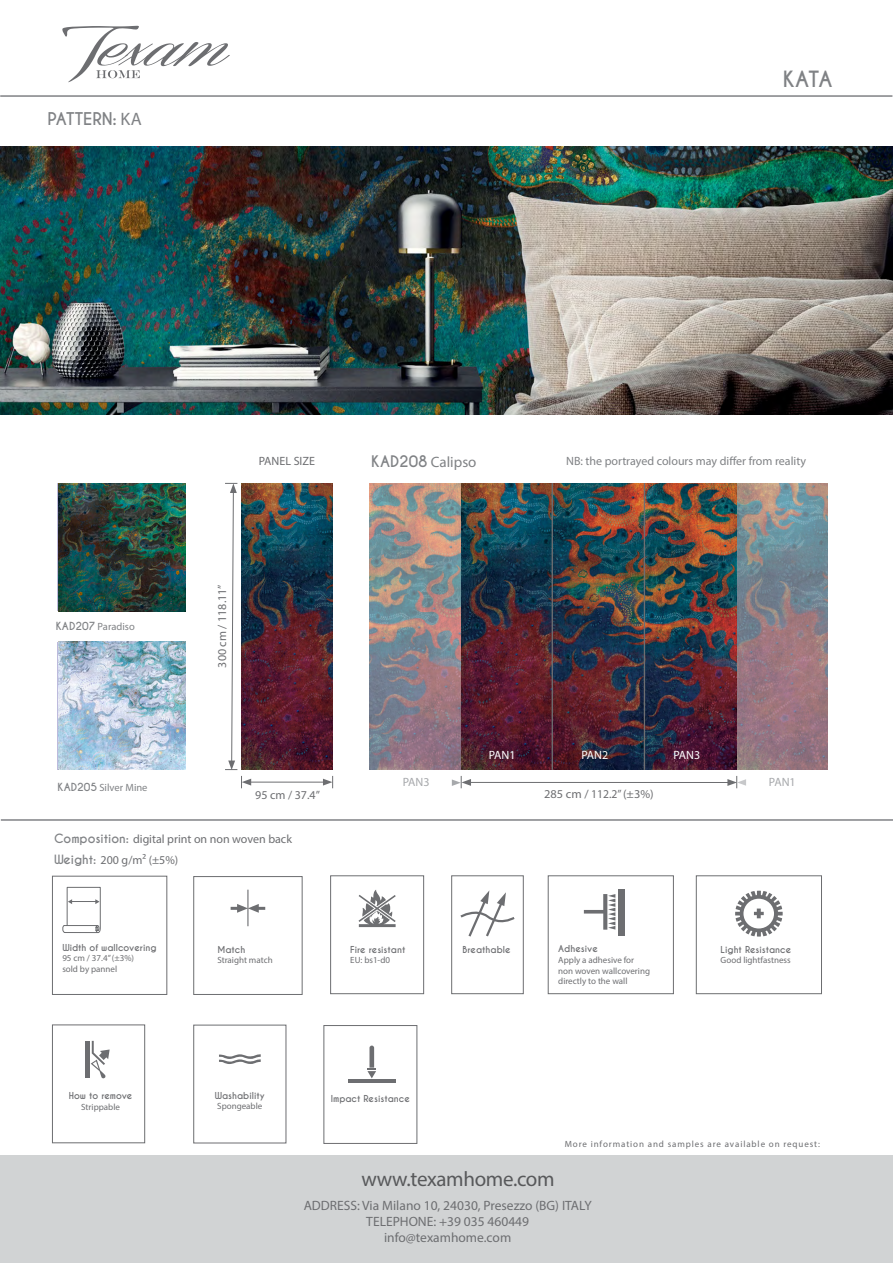
<style>
.page{position:relative;width:893px;height:1263px;background:#fff}
.page>*{position:absolute;margin:0;border:0;box-sizing:border-box;transform-origin:0 0}
.t1{font:21px "Myriad Pro";letter-spacing:-.015em;color:#58595b}
.t2{font:700 21px "Caviar Dreams";color:#808285}
.t3{font:700 16.5px "Caviar Dreams";color:#808285}
.t4{font:15px "Myriad Pro";color:#808285}
.t5{font:13.5px/16.2px "Myriad Pro";color:#6d6e71;text-align:center}
.t6{font:12px "Myriad Pro";color:#6d6e71}
.t7{font:12px "Myriad Pro";color:#808285}
.t8{font:12px "Myriad Pro";letter-spacing:-.04em;color:#fff}
.t9{font:12px "Myriad Pro";letter-spacing:-.04em;color:#a7a9ac}
.t10{font:10.5px "Myriad Pro";color:#808285}
.t11{font:9px/10.8px "Myriad Pro";color:#6d6e71}
.t12{font:700 9px "Caviar Dreams";color:#6d6e71}
.t13{font:9px "Myriad Pro";letter-spacing:.1em;color:#6d6e71}
.s1{font-family:"Myriad Pro";font-weight:400;font-size:18px}
.s2{font-family:"Caviar Dreams";font-weight:700}
.s3{font-family:"Caviar Dreams";font-weight:700;color:#808285}
</style>
<div class="page">
<svg style="left:62px;top:26px;width:168px;height:57px"></svg>
<img style="left:58px;top:483px;width:127px;height:128px">
<img style="left:0;top:147px;width:892px;height:268px">
<hr style="left:0;top:95px;width:892px;height:2px;background:#808285">
<hr style="left:1px;top:819px;width:892px;height:2px;background:#808285">
<div style="left:0;top:1155px;width:893px;height:108px;background:#d1d3d4"></div>
<hr style="left:247px;top:890px;width:1px;height:36px;background:#6d6e71">
<svg style="left:231px;top:904px;width:34px;height:9px"></svg>
<div style="left:194px;top:876px;width:108px;height:119px;border:1px solid #6d6e71"></div>
<svg style="left:62px;top:887px;width:39px;height:46px"></svg>
<div style="left:52px;top:876px;width:115px;height:119px;border:1px solid #6d6e71"></div>
<svg style="left:358px;top:890px;width:38px;height:37px"></svg>
<div style="left:330px;top:875px;width:94px;height:119px;border:1px solid #6d6e71"></div>
<svg style="left:460px;top:890px;width:55px;height:47px"></svg>
<div style="left:451px;top:875px;width:72px;height:119px;border:1px solid #6d6e71"></div>
<div style="left:618px;top:889px;width:7px;height:46px;background:#6d6e71"></div>
<svg style="left:584px;top:894px;width:31px;height:36px"></svg>
<div style="left:548px;top:875px;width:126px;height:119px;border:1px solid #6d6e71"></div>
<svg style="left:735px;top:891px;width:48px;height:45px"></svg>
<div style="left:696px;top:875px;width:126px;height:119px;border:1px solid #6d6e71"></div>
<div style="left:85px;top:1041px;width:5px;height:36px;background:#6d6e71"></div>
<svg style="left:91px;top:1041px;width:19px;height:38px"></svg>
<div style="left:52px;top:1025px;width:93px;height:118px;border:1px solid #6d6e71"></div>
<svg style="left:219px;top:1054px;width:42px;height:10px"></svg>
<img style="left:370px;top:483px;width:458px;height:287px">
<img style="left:461px;top:483px;width:275px;height:287px">
<hr style="left:552px;top:483px;width:1px;height:287px;background:#6d6e71">
<hr style="left:644px;top:483px;width:1px;height:287px;background:#6d6e71">
<hr style="left:469px;top:782px;width:261px;height:1px;background:#6d6e71">
<img style="left:241px;top:483px;width:92px;height:287px">
<hr style="left:249px;top:782px;width:76px;height:1px;background:#6d6e71">
<svg style="left:323px;top:776px;width:10px;height:12px"></svg>
<svg style="left:241px;top:776px;width:10px;height:12px"></svg>
<svg style="left:225px;top:483px;width:12px;height:287px"></svg>
<svg style="left:452px;top:776px;width:19px;height:12px"></svg>
<svg style="left:727px;top:776px;width:19px;height:12px"></svg>
<img style="left:58px;top:642px;width:127px;height:127px">
<hr style="left:348px;top:1079px;width:47px;height:4px;background:#6d6e71">
<svg style="left:367px;top:1045px;width:9px;height:33px"></svg>
<h2 class="t3" style="left:48px;top:109px;width:96px">Pattern: <span class="s1">ka</span></h2>
<h1 class="t2" style="left:783px;top:66px;width:50px">kata</h1>
<h3 class="t6" style="left:259px;top:453px;width:58px">PANEL SIZE</h3>
<h3 class="t4" style="left:371px;top:453px;width:107px"><span class="s2">KAD208</span> Calipso</h3>
<h3 class="t7" style="left:566px;top:453px;width:241px">NB: the portrayed colours may differ from reality</h3>
<p class="t10" style="left:56px;top:620px;width:80px"><span class="s2">KAD207</span> Paradiso</p>
<h3 class="t6" style="left:215px;top:667px;width:85px;rotate:-90deg">300 cm / 118.11”</h3>
<p class="t10" style="left:58px;top:781px;width:92px"><span class="s2">KAD205</span> Silver Mine</p>
<h3 class="t6" style="left:255px;top:787px;width:66px">95 cm / 37.4”</h3>
<h3 class="t6" style="left:54px;top:832px;width:240px"><span class="s3">composition:</span> digital print on non woven back</h3>
<h3 class="t6" style="left:54px;top:852px;width:126px"><span class="s3">Weight:</span> 200 g/m² (±5%)</h3>
<p class="t12" style="left:62px;top:942px;width:96px">Width of wallcovering</p>
<p class="t11" style="left:62px;top:953px;width:73px">95 cm / 37.4” (±3%) sold by pannel</p>
<p class="t12" style="left:217px;top:944px;width:29px">Match</p>
<p class="t11" style="left:217px;top:955px;width:57px">Straight match</p>
<h3 class="t8" style="left:489px;top:747px;width:28px">PAN1</h3>
<h3 class="t8" style="left:581px;top:747px;width:28px">PAN2</h3>
<h3 class="t8" style="left:674px;top:747px;width:28px">PAN3</h3>
<h3 class="t6" style="left:544px;top:786px;width:111px">285 cm / 112.2” (±3%)</h3>
<h3 class="t9" style="left:403px;top:774px;width:28px">PAN3</h3>
<h3 class="t9" style="left:769px;top:774px;width:28px">PAN1</h3>
<p class="t12" style="left:350px;top:944px;width:57px">Fire resistant</p>
<p class="t11" style="left:350px;top:955px;width:41px">EU: bs1-d0</p>
<p class="t12" style="left:463px;top:944px;width:50px">Breathable</p>
<p class="t12" style="left:558px;top:943px;width:41px">Adhesive</p>
<p class="t11" style="left:558px;top:954px;width:93px">Apply a adhesive for non woven wallcovering directly to the wall</p>
<p class="t12" style="left:721px;top:944px;width:72px">Light Resistance</p>
<p class="t11" style="left:721px;top:955px;width:72px">Good lightfastness</p>
<p class="t12" style="left:69px;top:1090px;width:65px">How to remove</p>
<p class="t11" style="left:81px;top:1101px;width:40px">Strippable</p>
<p class="t12" style="left:215px;top:1090px;width:51px">Washability</p>
<p class="t11" style="left:217px;top:1101px;width:47px">Spongeable</p>
<p class="t12" style="left:331px;top:1093px;width:81px">Impact Resistance</p>
<h1 class="t1" style="left:361px;top:1166px;width:195px">www.texamhome.com</h1>
<p class="t13" style="left:565px;top:1138px;width:257px">More information and samples are available on request:</p>
<h3 class="t5" style="left:304px;top:1197px;width:290px">ADDRESS: Via Milano 10, 24030, Presezzo (BG) ITALY<br>TELEPHONE: +39 035 460449 info@texamhome.com</h3>
</div>
